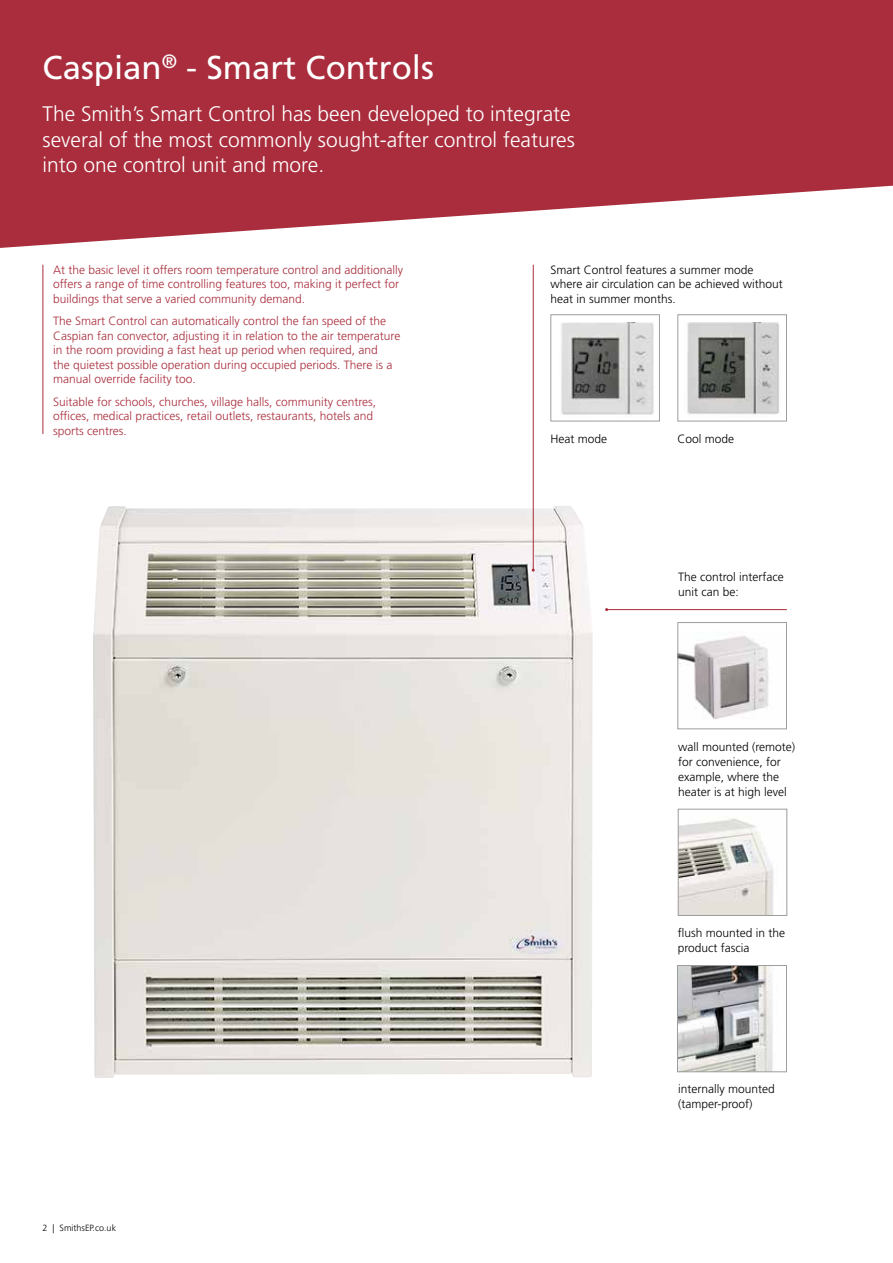
<style>
.page{position:relative;width:893px;height:1263px;background:#fff}
.page>*{position:absolute;margin:0;border:0;box-sizing:border-box;transform-origin:0 0}
.t1{font:33px "Frutiger LT Std";color:#fff}
.t2{font:300 21px/25.5px "Frutiger LT Std";color:#fff}
.t3{font:300 12px/14.4px "Frutiger LT Std";color:#a92d3c}
.t4{font:300 12px/15px "Frutiger LT Std";color:#000}
.t5{font:300 9px "Frutiger LT Std";color:#000}
</style>
<div class="page">
<hr style="left:892px;top:0;width:1px;height:432px;background:#9d9d9c">
<img style="left:93px;top:506px;width:500px;height:572px">
<svg style="left:0;top:0;width:893px;height:248px;background:#b34754"></svg>
<img style="left:680px;top:635px;width:89px;height:84px">
<div style="left:678px;top:622px;width:109px;height:107px;border:1px solid #9d9d9c"></div>
<img style="left:680px;top:818px;width:94px;height:96px">
<div style="left:678px;top:809px;width:109px;height:107px;border:1px solid #9d9d9c"></div>
<img style="left:679px;top:967px;width:94px;height:103px">
<div style="left:677px;top:965px;width:110px;height:107px;border:1px solid #9d9d9c"></div>
<div style="left:678px;top:315px;width:109px;height:106px;border:1px solid #9d9d9c"></div>
<hr style="left:607px;top:609px;width:180px;height:1px;background:#a92d3c">
<img style="left:687px;top:323px;width:92px;height:92px">
<div style="left:551px;top:315px;width:109px;height:106px;border:1px solid #9d9d9c"></div>
<img style="left:561px;top:323px;width:93px;height:92px">
<hr style="left:533px;top:265px;width:1px;height:305px;background:#a92d3c">
<hr style="left:43px;top:265px;width:1px;height:169px;background:#a92d3c">
<h1 class="t1" style="left:43px;top:48px;width:393px">Caspian<sup>®</sup> - Smart Controls</h1>
<h2 class="t2" style="left:43px;top:102px;width:534px">The Smith’s Smart Control has been developed to integrate several of the most commonly sought-after control features into one control unit and more.</h2>
<p class="t3" style="left:53px;top:263px;width:351px">At the basic level it offers room temperature control and additionally offers a range of time controlling features too, making it perfect for buildings that serve a varied community demand.</p>
<p class="t3" style="left:53px;top:314px;width:349px">The Smart Control can automatically control the fan speed of the Caspian fan convector, adjusting it in relation to the air temperature in the room providing a fast heat up period when required, and<br>the quietest possible operation during occupied periods. There is a manual override facility too.</p>
<p class="t3" style="left:53px;top:395px;width:324px">Suitable for schools, churches, village halls, community centres, offices, medical practices, retail outlets, restaurants, hotels and sports centres.</p>
<p class="t5" style="left:43px;top:1223px;width:75px">2 | SmithsEP.co.uk</p>
<p class="t4" style="left:551px;top:263px;width:234px;line-height:14.4px">Smart Control features a summer mode where air circulation can be achieved without heat in summer months.</p>
<p class="t4" style="left:550px;top:431px;width:58px">Heat mode</p>
<p class="t4" style="left:677px;top:431px;width:58px">Cool mode</p>
<p class="t4" style="left:678px;top:570px;width:107px">The control interface unit can be:</p>
<p class="t4" style="left:678px;top:739px;width:119px">wall mounted (remote) for convenience, for example, where the heater is at high level</p>
<p class="t4" style="left:678px;top:926px;width:109px">flush mounted in the product fascia</p>
<p class="t4" style="left:678px;top:1082px;width:98px">internally mounted (tamper-proof)</p>
</div>
